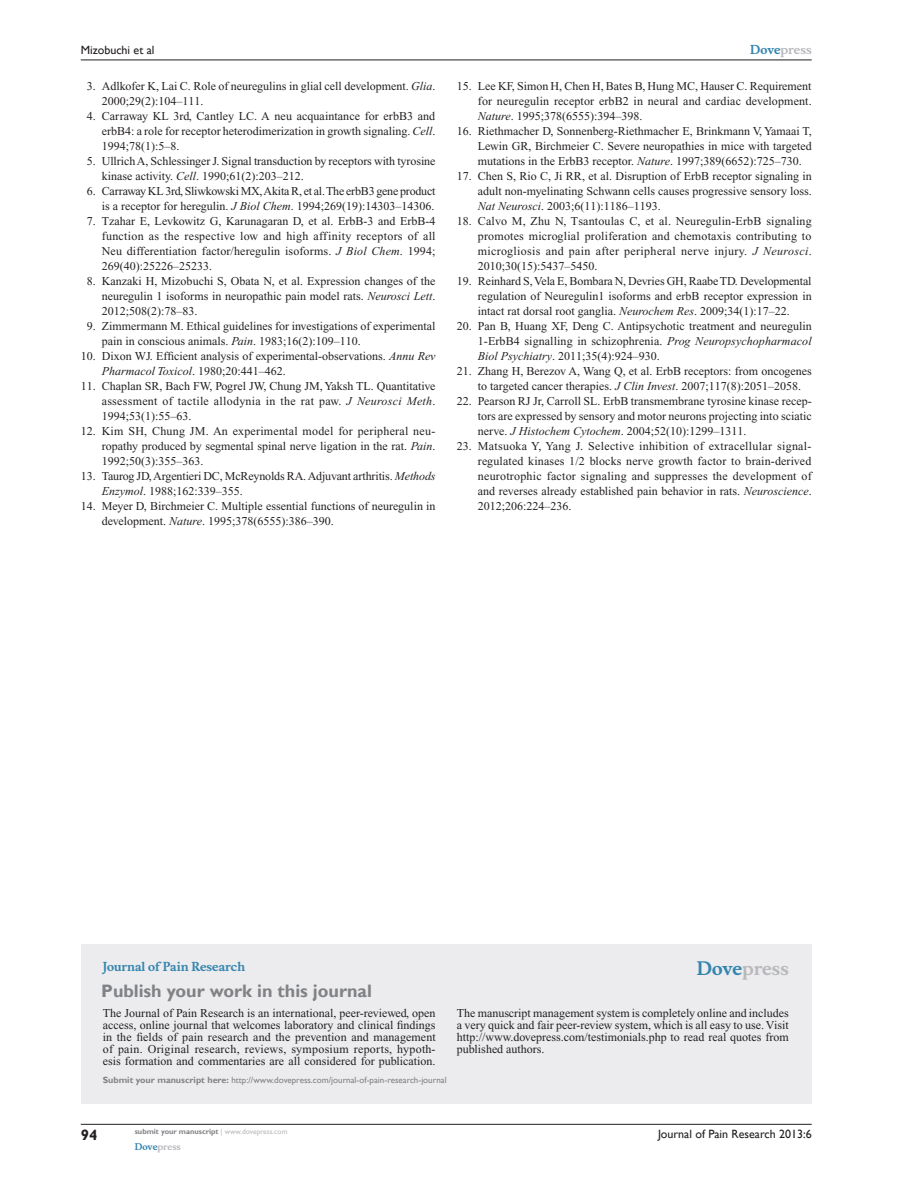
<style>
.page{position:relative;width:918px;height:1188px;background:#fff}
.page>*{position:absolute;margin:0;border:0;box-sizing:border-box;transform-origin:0 0}
.PromBx-H1{font:700 18px "Gill Sans";color:#808285}
.PromBx-Brand{font:700 18px "Musee";color:#b8b9bc}
.t1{font:700 15px "Gill Sans";color:#231f20}
.RefNL2{font:12px/15px "Times New Roman";color:#231f20;text-align:justify}
.PromBx-Tx{font:12px/12px "Times New Roman";color:#231f20;text-align:justify}
.t2{font:12px "Gill Sans";color:#231f20}
.PromBx-JrnlName{font:700 12px "Musee";color:#3485ae}
.t3{font:700 12px "Musee";color:#b8b9bc}
.PromBx-SubmitMssWebA{font:9px "Gill Sans";color:#808285}
.t4{font:700 9px "Musee";color:#b8b9bc}
.t5{font:700 7.5px "Gill Sans";color:#808285}
.s1{font-style:italic}
.s2{color:#3485ae}
.s3{font-weight:700}
.s4{font-weight:400;color:#b8b9bc}
</style>
<div class="page">
<div style="left:81px;top:944px;width:731px;height:159px;background:#ececee"></div>
<hr style="left:81px;top:1124px;width:731px;height:1px;background:#231f20">
<hr style="left:81px;top:60px;width:731px;height:1px;background:#231f20">
<p class="t2" style="left:81px;top:43px;width:75px">Mizobuchi et al</p>
<p class="RefNL2" style="left:102px;top:79px;width:335px;text-indent:-15px">3. Adlkofer K, Lai C. Role of neuregulins in glial cell development. <span class="s1">Glia</span>.<br>2000;29(2):104–111.</p>
<p class="RefNL2" style="left:102px;top:109px;width:335px;text-indent:-15px">4. Carraway KL 3rd, Cantley LC. A neu acquaintance for erbB3 and erbB4: a role for receptor heterodimerization in growth signaling. <span class="s1">Cell</span>.<br>1994;78(1):5–8.</p>
<p class="RefNL2" style="left:102px;top:154px;width:335px;text-indent:-15px">5. Ullrich A, Schlessinger J. Signal transduction by receptors with tyrosine kinase activity. <span class="s1">Cell</span>. 1990;61(2):203–212.</p>
<p class="RefNL2" style="left:87px;top:184px;width:350px;text-align:right">6. Carraway KL 3rd, Sliwkowski MX, Akita R, et al. The erbB3 gene product is a receptor for heregulin. <span class="s1">J Biol Chem</span>. 1994;269(19):14303–14306.</p>
<p class="RefNL2" style="left:102px;top:214px;width:335px;text-indent:-15px">7. Tzahar E, Levkowitz G, Karunagaran D, et al. ErbB-3 and ErbB-4 function as the respective low and high affinity receptors of all Neu differentiation factor/heregulin isoforms. <span class="s1">J Biol Chem</span>. 1994; 269(40):25226–25233.</p>
<p class="RefNL2" style="left:102px;top:274px;width:335px;text-indent:-15px">8. Kanzaki H, Mizobuchi S, Obata N, et al. Expression changes of the neuregulin 1 isoforms in neuropathic pain model rats. <span class="s1">Neurosci Lett</span>.<br>2012;508(2):78–83.</p>
<p class="RefNL2" style="left:102px;top:319px;width:335px;text-indent:-15px">9. Zimmermann M. Ethical guidelines for investigations of experimental pain in conscious animals. <span class="s1">Pain</span>. 1983;16(2):109–110.</p>
<p class="RefNL2" style="left:102px;top:349px;width:335px;text-indent:-21px">10. Dixon WJ. Efficient analysis of experimental-observations. <span class="s1">Annu Rev<br>Pharmacol Toxicol</span>. 1980;20:441–462.</p>
<p class="RefNL2" style="left:102px;top:379px;width:335px;text-indent:-21px">11. Chaplan SR, Bach FW, Pogrel JW, Chung JM, Yaksh TL. Quantitative assessment of tactile allodynia in the rat paw. <span class="s1">J Neurosci Meth</span>.<br>1994;53(1):55–63.</p>
<p class="RefNL2" style="left:102px;top:424px;width:335px;text-indent:-21px">12. Kim SH, Chung JM. An experimental model for peripheral neu&shy;ropathy produced by segmental spinal nerve ligation in the rat. <span class="s1">Pain</span>.<br>1992;50(3):355–363.</p>
<p class="RefNL2" style="left:102px;top:469px;width:335px;text-indent:-21px">13. Taurog JD, Argentieri DC, McReynolds RA. Adjuvant arthritis. <span class="s1">Methods<br>Enzymol</span>. 1988;162:339–355.</p>
<p class="RefNL2" style="left:102px;top:499px;width:335px;text-indent:-21px">14. Meyer D, Birchmeier C. Multiple essential functions of neuregulin in development. <span class="s1">Nature</span>. 1995;378(6555):386–390.</p>
<p class="t3" style="left:750px;top:43px;width:63px"><span class="s2">Dove</span>press</p>
<p class="RefNL2" style="left:478px;top:79px;width:335px;text-indent:-21px">15. Lee KF, Simon H, Chen H, Bates B, Hung MC, Hauser C. Requirement for neuregulin receptor erbB2 in neural and cardiac development.<br><span class="s1">Nature</span>. 1995;378(6555):394–398.</p>
<p class="RefNL2" style="left:478px;top:124px;width:335px;text-indent:-21px">16. Riethmacher D, Sonnenberg-Riethmacher E, Brinkmann V, Yamaai T, Lewin GR, Birchmeier C. Severe neuropathies in mice with targeted mutations in the ErbB3 receptor. <span class="s1">Nature</span>. 1997;389(6652):725–730.</p>
<p class="RefNL2" style="left:478px;top:169px;width:335px;text-indent:-21px">17. Chen S, Rio C, Ji RR, et al. Disruption of ErbB receptor signaling in adult non-myelinating Schwann cells causes progressive sensory loss.<br><span class="s1">Nat Neurosci</span>. 2003;6(11):1186–1193.</p>
<p class="RefNL2" style="left:478px;top:214px;width:335px;text-indent:-21px">18. Calvo M, Zhu N, Tsantoulas C, et al. Neuregulin-ErbB signaling promotes microglial proliferation and chemotaxis contributing to microgliosis and pain after peripheral nerve injury. <span class="s1">J Neurosci</span>.<br>2010;30(15):5437–5450.</p>
<p class="RefNL2" style="left:478px;top:274px;width:335px;text-indent:-21px">19. Reinhard S, Vela E, Bombara N, Devries GH, Raabe TD. Developmental regulation of Neuregulin1 isoforms and erbB receptor expression in intact rat dorsal root ganglia. <span class="s1">Neurochem Res</span>. 2009;34(1):17–22.</p>
<p class="RefNL2" style="left:478px;top:319px;width:335px;text-indent:-21px">20. Pan B, Huang XF, Deng C. Antipsychotic treatment and neuregulin 1-ErbB4 signalling in schizophrenia. <span class="s1">Prog Neuropsychopharmacol Biol Psychiatry</span>. 2011;35(4):924–930.</p>
<p class="RefNL2" style="left:478px;top:364px;width:335px;text-indent:-21px">21. Zhang H, Berezov A, Wang Q, et al. ErbB receptors: from oncogenes to targeted cancer therapies. <span class="s1">J Clin Invest</span>. 2007;117(8):2051–2058.</p>
<p class="RefNL2" style="left:478px;top:394px;width:335px;text-indent:-21px">22. Pearson RJ Jr, Carroll SL. ErbB transmembrane tyrosine kinase recep&shy;tors are expressed by sensory and motor neurons projecting into sciatic nerve. <span class="s1">J Histochem Cytochem</span>. 2004;52(10):1299–1311.</p>
<p class="RefNL2" style="left:478px;top:439px;width:335px;text-indent:-21px">23. Matsuoka Y, Yang J. Selective inhibition of extracellular signal&shy;regulated kinases 1/2 blocks nerve growth factor to brain-derived neurotrophic factor signaling and suppresses the development of and reverses already established pain behavior in rats. <span class="s1">Neuroscience</span>.<br>2012;206:224–236.</p>
<p class="PromBx-JrnlName" style="left:103px;top:959px;width:144px">Journal of Pain Research</p>
<p class="PromBx-H1" style="left:101px;top:980px;width:272px">Publish your work in this journal</p>
<p class="PromBx-Brand" style="left:697px;top:958px;width:94px"><span class="s2">Dove</span>press</p>
<p class="PromBx-Tx" style="left:103px;top:1007px;width:335px">The Journal of Pain Research is an international, peer-reviewed, open access, online journal that welcomes laboratory and clinical findings in the fields of pain research and the prevention and management of pain. Original research, reviews, symposium reports, hypoth&shy;esis formation and commentaries are all considered for publication.</p>
<p class="PromBx-Tx" style="left:457px;top:1007px;width:333px">The manuscript management system is completely online and includes a very quick and fair peer-review system, which is all easy to use. Visit http://www.dovepress.com/testimonials.php to read real quotes from published authors.</p>
<p class="PromBx-SubmitMssWebA" style="left:103px;top:1075px;width:345px"><span class="s3">Submit your manuscript here:</span> http://www.dovepress.com/journal-of-pain-research-journal</p>
<p class="t1" style="left:81px;top:1126px;width:18px">94</p>
<p class="t5" style="left:135px;top:1127px;width:154px">submit your manuscript <span class="s4">| www.dovepress.com</span></p>
<p class="t4" style="left:135px;top:1141px;width:48px"><span class="s2">Dove</span>press</p>
<p class="t2" style="left:658px;top:1127px;width:155px">Journal of Pain Research 2013:6</p>
</div>
